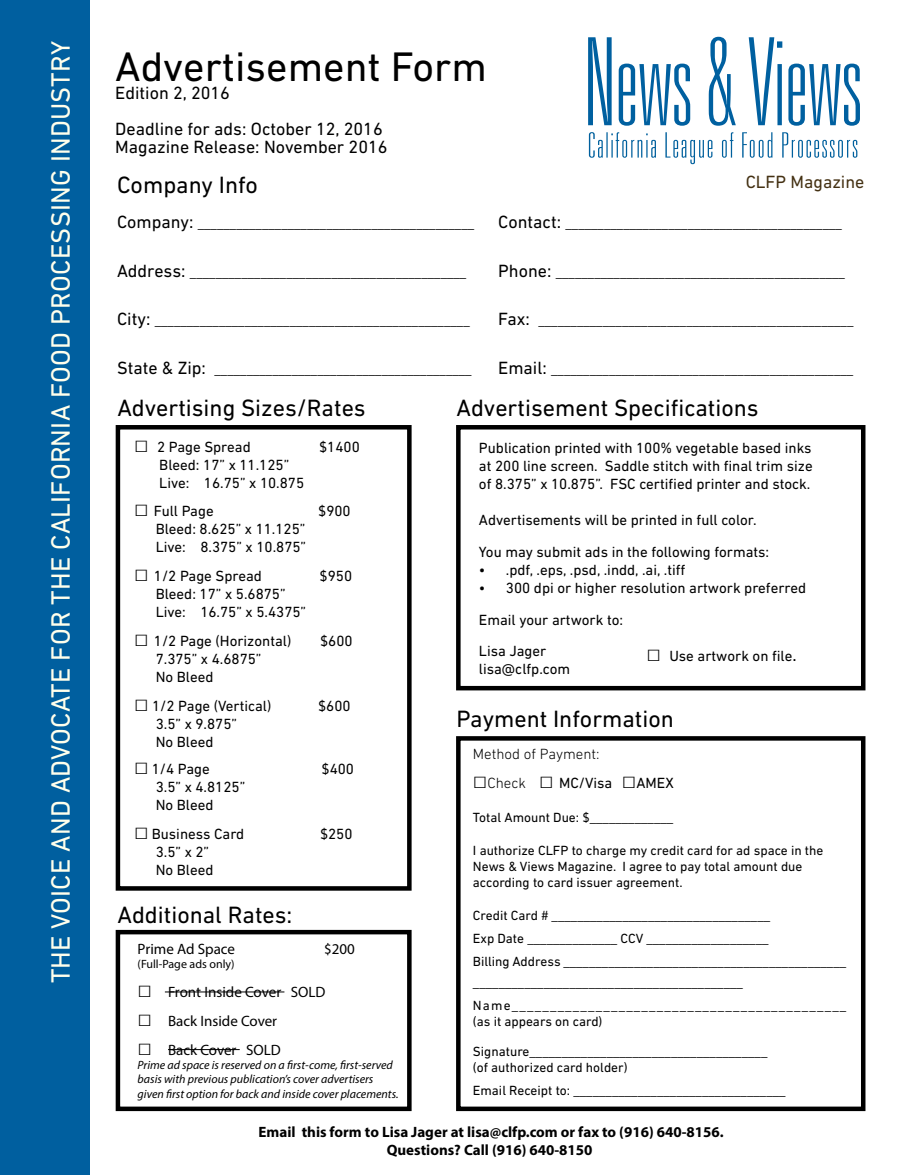
<style>
.page{position:relative;width:905px;height:1175px;background:#fff}
.page>*{position:absolute;margin:0;border:0;box-sizing:border-box;transform-origin:0 0}
.t1{font:42px "DIN Next LT Pro";color:#000}
.t2{font:27px "DIN Next LT Pro";letter-spacing:.01em;color:#ffffec}
.t3{font:24px "DIN Next LT Pro";color:#000}
.t4{font:18px/36px "DIN Next LT Pro";color:#000}
.t5{font:18px "DIN Next LT Pro";color:#443113}
.t6{font:15px/18px "DIN Next LT Pro";color:#000}
.t7{font:700 15px/18px "Myriad Pro";color:#000;text-align:center}
.t8{font:15px "Myriad Pro";color:#000}
.t9{font:300 15px "DIN Next LT Pro";color:#000}
.t10{font:13.5px/23px "DIN Next LT Pro";color:#000}
.t11{font:italic 12px/14.4px "Myriad Pro";color:#000}
.t12{font:12px "Myriad Pro";color:#000}
.s1{font-size:18px}
.s2{font-family:"Verdana";font-size:24px}
.s3{font-weight:300}
</style>
<div class="page">
<div style="left:1px;top:0;width:89px;height:1174px;background:#005f9f"></div>
<svg style="left:588px;top:37px;width:272px;height:89px"></svg>
<svg style="left:589px;top:132px;width:268px;height:32px"></svg>
<div style="left:456px;top:425px;width:409px;height:265px;border:4px solid #000"></div>
<div style="left:456px;top:736px;width:409px;height:375px;border:4px solid #000"></div>
<div style="left:116px;top:425px;width:295px;height:465px;border:4px solid #000"></div>
<div style="left:116px;top:930px;width:295px;height:181px;border:4px solid #000"></div>
<hr style="left:165px;top:991px;width:119px;height:1px;background:#000">
<hr style="left:168px;top:1049px;width:72px;height:1px;background:#000">
<h2 class="t2" style="left:45px;top:983px;width:943px;rotate:-90deg">THE VOICE AND ADVOCATE FOR THE CALIFORNIA FOOD PROCESSING INDUSTRY</h2>
<h1 class="t1" style="left:115px;top:43px;width:373px">Advertisement Form</h1>
<h3 class="t4" style="left:115px;top:75px;width:269px">Edition 2, 2016<br>Deadline for ads: October 12, 2016</h3>
<h3 class="t4" style="left:115px;top:129px;width:274px">Magazine Release: November 2016</h3>
<h3 class="t3" style="left:117px;top:171px;width:142px">Company Info</h3>
<p class="t10" style="left:117px;top:212px;width:358px"><span class="s1">Company:</span> ___________________________________________</p>
<p class="t10" style="left:498px;top:212px;width:345px"><span class="s1">Contact:</span> ___________________________________________</p>
<p class="t10" style="left:117px;top:260px;width:351px"><span class="s1">Address:</span> ___________________________________________</p>
<p class="t10" style="left:498px;top:260px;width:348px"><span class="s1">Phone:</span> _____________________________________________</p>
<p class="t10" style="left:117px;top:309px;width:354px"><span class="s1">City:</span> _________________________________________________</p>
<p class="t10" style="left:498px;top:309px;width:357px"><span class="s1">Fax:</span> _________________________________________________</p>
<p class="t10" style="left:117px;top:357px;width:356px"><span class="s1">State &amp; Zip:</span> ________________________________________</p>
<p class="t10" style="left:498px;top:357px;width:356px"><span class="s1">Email:</span> _______________________________________________</p>
<h3 class="t5" style="left:745px;top:172px;width:120px">CLFP Magazine</h3>
<h3 class="t3" style="left:117px;top:394px;width:250px">Advertising Sizes/Rates</h3>
<h3 class="t3" style="left:456px;top:394px;width:303px">Advertisement Specifications</h3>
<p class="t6" style="left:134px;top:437px;width:118px"><span class="s2">□</span> 2 Page Spread</p>
<p class="t6" style="left:319px;top:437px;width:42px">$1400</p>
<p class="t6" style="left:159px;top:455px;width:146px">Bleed: 17” x 11.125”<br>Live: 16.75” x 10.875</p>
<p class="t6" style="left:134px;top:502px;width:81px"><span class="s2">□</span> Full Page</p>
<p class="t6" style="left:318px;top:502px;width:34px">$900</p>
<p class="t6" style="left:156px;top:520px;width:152px">Bleed: 8.625” x 11.125”<br>Live: 8.375” x 10.875”</p>
<p class="t6" style="left:134px;top:567px;width:129px"><span class="s2">□</span> 1/2 Page Spread</p>
<p class="t6" style="left:319px;top:567px;width:34px">$950</p>
<p class="t6" style="left:156px;top:585px;width:152px">Bleed: 17” x 5.6875”<br>Live: 16.75” x 5.4375”</p>
<p class="t6" style="left:134px;top:631px;width:159px"><span class="s2">□</span> 1/2 Page (Horizontal)</p>
<p class="t6" style="left:320px;top:631px;width:34px">$600</p>
<p class="t6" style="left:156px;top:649px;width:107px">7.375” x 4.6875”<br>No Bleed</p>
<p class="t6" style="left:134px;top:696px;width:139px"><span class="s2">□</span> 1/2 Page (Vertical)</p>
<p class="t6" style="left:318px;top:696px;width:34px">$600</p>
<p class="t6" style="left:156px;top:714px;width:83px">3.5” x 9.875”<br>No Bleed</p>
<p class="t6" style="left:134px;top:759px;width:77px"><span class="s2">□</span> 1/4 Page</p>
<p class="t6" style="left:321px;top:759px;width:34px">$400</p>
<p class="t6" style="left:156px;top:777px;width:91px">3.5” x 4.8125”<br>No Bleed</p>
<p class="t6" style="left:134px;top:824px;width:112px"><span class="s2">□</span> Business Card</p>
<p class="t6" style="left:320px;top:824px;width:34px">$250</p>
<p class="t6" style="left:156px;top:842px;width:59px">3.5” x 2”<br>No Bleed</p>
<p class="t6" style="left:479px;top:439px;width:335px;text-align:justify">Publication printed with 100% vegetable based inks at 200 line screen. Saddle stitch with final trim size of 8.375” x 10.875”. FSC certified printer and stock.</p>
<p class="t6" style="left:479px;top:504px;width:292px;line-height:31.5px">Advertisements will be printed in full color.<br>You may submit ads in the following formats:</p>
<p class="t6" style="left:479px;top:560px;width:208px">• .pdf, .eps, .psd, .indd, .ai, .tiff</p>
<p class="t6" style="left:479px;top:572px;width:329px;line-height:31.5px">• 300 dpi or higher resolution artwork preferred<br>Email your artwork to:<br>Lisa Jager</p>
<p class="t6" style="left:479px;top:659px;width:93px">lisa@clfp.com</p>
<p class="t6" style="left:646px;top:647px;width:152px"><span class="s2">□</span> Use artwork on file<span class="s1">.</span></p>
<h3 class="t3" style="left:456px;top:704px;width:219px">Payment Information</h3>
<p class="t9" style="left:473px;top:745px;width:128px">Method of Payment:</p>
<p class="t6" style="left:473px;top:774px;width:202px"><span class="s2">□</span><span class="s3">Check</span> <span class="s2">□</span> MC/Visa <span class="s2">□</span>AMEX</p>
<p class="t10" style="left:473px;top:806px;width:202px">Total Amount Due: $_____________</p>
<p class="t10" style="left:473px;top:842px;width:352px;line-height:16.2px">I authorize CLFP to charge my credit card for ad space in the<br>News &amp; Views Magazine. I agree to pay total amount due according to card issuer agreement.</p>
<p class="t10" style="left:473px;top:903px;width:375px">Credit Card # __________________________________<br>Exp Date ______________ CCV ___________________<br>Billing Address ____________________________________________</p>
<p class="t10" style="left:473px;top:970px;width:271px">__________________________________________</p>
<p class="t10" style="left:473px;top:1009px;width:131px">(as it appears on card)</p>
<p class="t10" style="left:473px;top:1055px;width:314px">(of authorized card holder)<br>Email Receipt to: _________________________________</p>
<h3 class="t3" style="left:118px;top:901px;width:176px">Additional Rates:</h3>
<p class="t8" style="left:138px;top:939px;width:99px">Prime Ad Space</p>
<p class="t8" style="left:324px;top:939px;width:32px">$200</p>
<p class="t12" style="left:138px;top:956px;width:98px">(Full-Page ads only)</p>
<p class="t8" style="left:138px;top:982px;width:189px"><span class="s2">□</span> Front Inside Cover SOLD</p>
<p class="t8" style="left:138px;top:1011px;width:141px"><span class="s2">□</span> Back Inside Cover</p>
<p class="t8" style="left:138px;top:1040px;width:145px"><span class="s2">□</span> Back Cover SOLD</p>
<p class="t11" style="left:138px;top:1057px;width:262px">Prime ad space is reserved on a first-come, first-served basis with previous publication’s cover advertisers given first option for back and inside cover placements.</p>
<p class="t7" style="left:258px;top:1122px;width:466px">Email this form to Lisa Jager at lisa@clfp.com or fax to (916) 640-8156.<br>Questions? Call (916) 640-8150</p>
</div>
